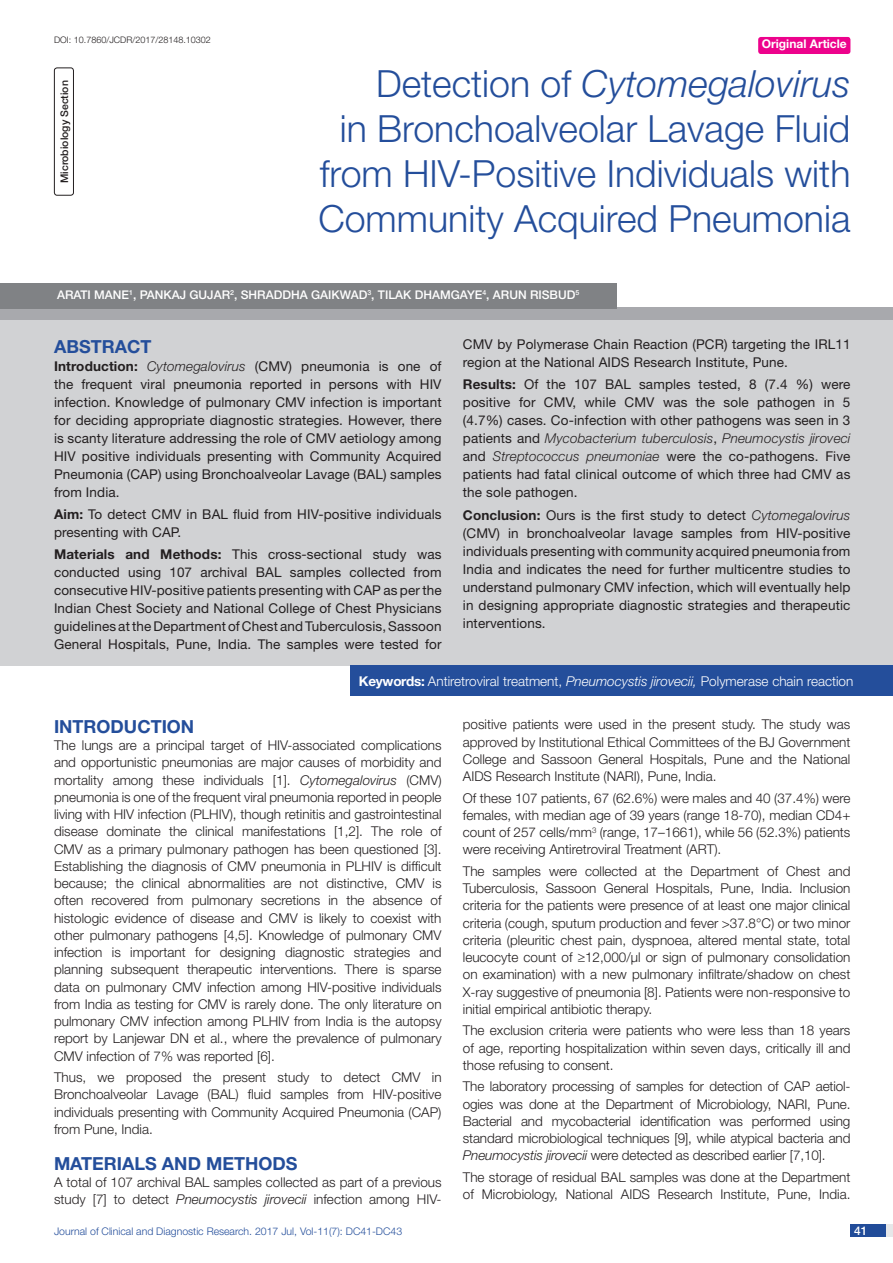
<style>
.page{position:relative;width:893px;height:1263px;background:#fff}
.page>*{position:absolute;margin:0;border:0;box-sizing:border-box;transform-origin:0 0}
.t1{font:300 37.5px/45px "Helvetica Neue";color:#244e9b;text-align:right}
.Heading{font:700 18px "Helvetica Neue";color:#244e9b}
.Abstract_head{font:700 18px "Helvetica Neue";color:#244e9b}
.Body_text{font:300 13.5px/17.2px "Helvetica Neue";color:#231f20;text-align:justify}
.Abstract_Text{font:13.5px/18px "Helvetica Neue";letter-spacing:.01em;color:#231f20;text-align:justify}
.Body_text-2{font:300 13.5px "Helvetica Neue";color:#fff}
.Author{font:500 12px "Helvetica Neue";color:#fff}
.t2{font:700 12px "Helvetica Neue";color:#fff}
.t3{font:300 10.5px "Helvetica Neue";color:#244e9b}
.section{font:500 10.5px "Helvetica Neue";color:#231f20}
.DOI{font:300 9px "Helvetica Neue";color:#231f20}
.s1{font-style:italic}
.s2{font-weight:700}
.s3{font-weight:300;font-style:italic}
</style>
<div class="page">
<div style="left:850px;top:1224px;width:43px;height:13px;background:#e6e7e9"></div>
<div style="left:850px;top:1224px;width:35px;height:13px;background:#214c99"></div>
<div style="left:758px;top:37px;width:92px;height:17px;background:#ed028c;border-radius:3px"></div>
<div style="left:54px;top:68px;width:20px;height:128px;border:1px solid #231f20;border-radius:3px"></div>
<div style="left:0;top:308px;width:893px;height:12px;background:#a8a9ad"></div>
<div style="left:0;top:283px;width:617px;height:26px;background:#808285"></div>
<div style="left:0;top:320px;width:893px;height:345px;background:#d1d2d4"></div>
<div style="left:351px;top:665px;width:542px;height:31px;background:#244e9b"></div>
<p class="DOI" style="left:54px;top:35px;width:158px">DOI: 10.7860/JCDR/2017/28148.10302</p>
<p class="t2" style="left:762px;top:37px;width:87px">Original Article</p>
<p class="section" style="left:58px;top:183px;width:104px;rotate:-90deg">MICROBIOLOGY SECTION</p>
<p class="t1" style="left:318px;top:60px;width:534px">Detection of <span class="s1">Cytomegalovirus<br></span>in Bronchoalveolar Lavage Fluid from HIV-Positive Individuals with<br>Community Acquired Pneumonia</p>
<p class="Author" style="left:57px;top:287px;width:385px">ARATI MANE<sup>1</sup>, PANKAJ GUJAR<sup>2</sup>, SHRADDHA GAIKWAD<sup>3</sup>, TILAK DHAMGA</p>
<p class="Author" style="left:467px;top:287px;width:114px">YE<sup>4</sup>, ARUN RISBUD<sup>5</sup></p>
<p class="Abstract_head" style="left:54px;top:335px;width:99px">ABSTRACT</p>
<p class="Abstract_Text" style="left:54px;top:357px;width:389px"><span class="s2">Introduction:</span> <span class="s3">Cytomegalovirus</span> (CMV) pneumonia is one of the frequent viral pneumonia reported in persons with HIV infection. Knowledge of pulmonary CMV infection is important for deciding appropriate diagnostic strategies. However, there is scanty literature addressing the role of CMV aetiology among HIV positive individuals presenting with Community Acquired Pneumonia (CAP) using Bronchoalveolar Lavage (BAL) samples from India.</p>
<p class="Abstract_Text" style="left:54px;top:505px;width:389px"><span class="s2">Aim:</span> To detect CMV in BAL fluid from HIV-positive individuals presenting with CAP.</p>
<p class="Abstract_Text" style="left:54px;top:545px;width:389px"><span class="s2">Materials and Methods:</span> This cross-sectional study was conducted using 107 archival BAL samples collected from consecutive HIV-positive patients presenting with CAP as per the Indian Chest Society and National College of Chest Physicians guidelines at the Department of Chest and Tuberculosis, Sassoon General Hospitals, Pune, India. The samples were tested for</p>
<p class="Abstract_Text" style="left:463px;top:335px;width:389px">CMV by Polymerase Chain Reaction (PCR) targeting the IRL11 region at the National AIDS Research Institute, Pune.</p>
<p class="Abstract_Text" style="left:463px;top:375px;width:389px"><span class="s2">Results:</span> Of the 107 BAL samples tested, 8 (7.4 %) were positive for CMV, while CMV was the sole pathogen in 5 (4.7%) cases. Co-infection with other pathogens was seen in 3 patients and <span class="s3">Mycobacterium tuberculosis</span>, <span class="s3">Pneumocystis jiroveci </span>and <span class="s3">Streptococcus pneumoniae</span> were the co-pathogens. Five patients had fatal clinical outcome of which three had CMV as the sole pathogen.</p>
<p class="Abstract_Text" style="left:463px;top:506px;width:389px"><span class="s2">Conclusion:</span> Ours is the first study to detect <span class="s3">Cytomegalovirus </span>(CMV) in bronchoalveolar lavage samples from HIV-positive individuals presenting with community acquired pneumonia from India and indicates the need for further multicentre studies to understand pulmonary CMV infection, which will eventually help in designing appropriate diagnostic strategies and therapeutic interventions.</p>
<p class="Body_text-2" style="left:359px;top:673px;width:496px"><span class="s2">Keywords:</span> Antiretroviral treatment, <span class="s1">Pneumocystis jirovecii,</span> Polymerase chain reaction</p>
<p class="Heading" style="left:54px;top:715px;width:142px">INTRODUCTION</p>
<p class="Body_text" style="left:54px;top:736px;width:389px">The lungs are a principal target of HIV-associated complications and opportunistic pneumonias are major causes of morbidity and mortality among these individuals [1]. <span class="s1">Cytomegalovirus</span> (CMV) pneumonia is one of the frequent viral pneumonia reported in people living with HIV infection (PLHIV), though retinitis and gastrointestinal disease dominate the clinical manifestations [1,2]. The role of CMV as a primary pulmonary pathogen has been questioned [3].<br>Establishing the diagnosis of CMV pneumonia in PLHIV is difficult because; the clinical abnormalities are not distinctive, CMV is often recovered from pulmonary secretions in the absence of histologic evidence of disease and CMV is likely to coexist with other pulmonary pathogens [4,5]. Knowledge of pulmonary CMV infection is important for designing diagnostic strategies and planning subsequent therapeutic interventions. There is sparse data on pulmonary CMV infection among HIV-positive individuals from India as testing for CMV is rarely done. The only literature on pulmonary CMV infection among PLHIV from India is the autopsy report by Lanjewar DN et al., where the prevalence of pulmonary CMV infection of 7% was reported [6].</p>
<p class="Body_text" style="left:54px;top:1068px;width:389px">Thus, we proposed the present study to detect CMV in Bronchoalveolar Lavage (BAL) fluid samples from HIV-positive individuals presenting with Community Acquired Pneumonia (CAP) from Pune, India.</p>
<p class="Heading" style="left:54px;top:1152px;width:245px">MATERIALS AND METHODS</p>
<p class="Body_text" style="left:54px;top:1173px;width:389px">A total of 107 archival BAL samples collected as part of a previous study [7] to detect <span class="s1">Pneumocystis jirovecii</span> infection among HIV-</p>
<p class="Body_text" style="left:463px;top:716px;width:389px">positive patients were used in the present study. The study was approved by Institutional Ethical Committees of the BJ Government College and Sassoon General Hospitals, Pune and the National AIDS Research Institute (NARI), Pune, India.</p>
<p class="Body_text" style="left:463px;top:789px;width:389px">Of these 107 patients, 67 (62.6%) were males and 40 (37.4%) were females, with median age of 39 years (range 18-70), median CD4+ count of 257 cells/mm<sup>3</sup> (range, 17–1661), while 56 (52.3%) patients were receiving Antiretroviral Treatment (ART).</p>
<p class="Body_text" style="left:463px;top:862px;width:389px">The samples were collected at the Department of Chest and Tuberculosis, Sassoon General Hospitals, Pune, India. Inclusion criteria for the patients were presence of at least one major clinical criteria (cough, sputum production and fever &gt;37.8°C) or two minor criteria (pleuritic chest pain, dyspnoea, altered mental state, total leucocyte count of ≥12,000/µl or sign of pulmonary consolidation on examination) with a new pulmonary infiltrate/shadow on chest X-ray suggestive of pneumonia [8]. Patients were non-responsive to initial empirical antibiotic therapy.</p>
<p class="Body_text" style="left:463px;top:1022px;width:389px">The exclusion criteria were patients who were less than 18 years of age, reporting hospitalization within seven days, critically ill and those refusing to consent.</p>
<p class="Body_text" style="left:463px;top:1078px;width:389px">The laboratory processing of samples for detection of CAP aetiol&shy;ogies was done at the Department of Microbiology, NARI, Pune.<br>Bacterial and mycobacterial identification was performed using standard microbiological techniques [9], while atypical bacteria and <span class="s1">Pneumocystis jirovecii</span> were detected as described earlier [7,10].</p>
<p class="Body_text" style="left:463px;top:1168px;width:389px">The storage of residual BAL samples was done at the Department of Microbiology, National AIDS Research Institute, Pune, India.</p>
<p class="t3" style="left:54px;top:1225px;width:350px">Journal of Clinical and Diagnostic Research. 2017 Jul, Vol-11(7): DC41-DC43</p>
<p class="Author" style="left:854px;top:1223px;width:15px">41</p>
</div>
